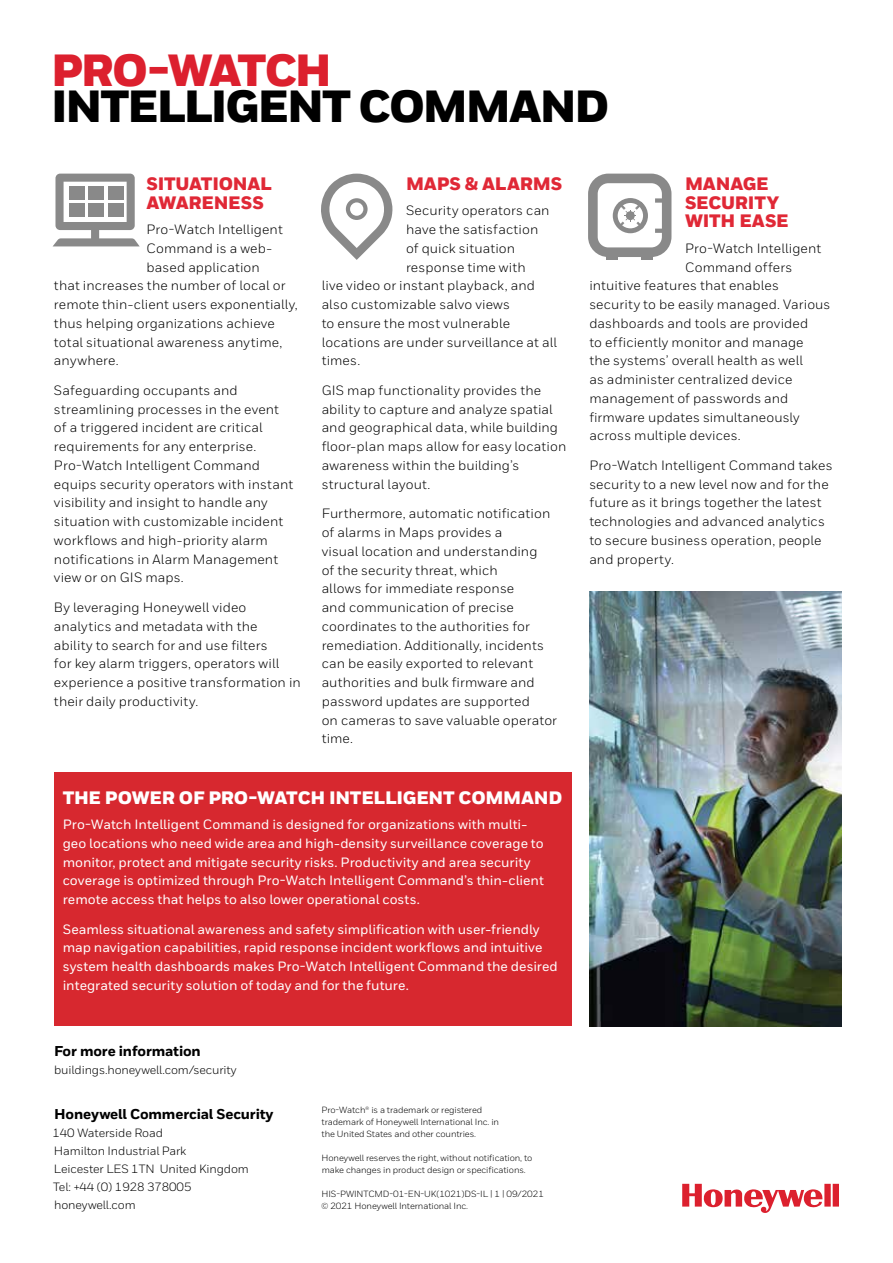
<style>
.page{position:relative;width:893px;height:1263px;background:#fff}
.page>*{position:absolute;margin:0;border:0;box-sizing:border-box;transform-origin:0 0}
.t1{font:900 45px "Honeywell Sans";letter-spacing:-.045em;color:#000}
.t2{font:900 45px "Honeywell Sans";letter-spacing:-.05em;color:#dc202e}
.t3{font:900 18px/18.8px "Honeywell Sans";letter-spacing:-.01em;color:#e02836}
.t4{font:900 18px "Honeywell Sans";letter-spacing:-.015em;color:#fff}
.t5{font:800 14.25px "Honeywell Sans";letter-spacing:-.01em;color:#000}
.t6{font:13.5px/18.8px "Honeywell Sans";letter-spacing:.01em;color:#000}
.t7{font:500 13.5px/18.8px "Honeywell Sans";color:#fff}
.t8{font:12px/18px "Honeywell Sans";letter-spacing:-.01em;color:#000}
.t9{font:9px/12px "Honeywell Sans";letter-spacing:-.01em;color:#000}
</style>
<div class="page">
<svg style="left:682px;top:1184px;width:157px;height:29px"></svg>
<img style="left:589px;top:591px;width:253px;height:436px">
<svg style="left:321px;top:174px;width:71px;height:86px"></svg>
<div style="left:606px;top:255px;width:12px;height:5px;background:#898989"></div>
<div style="left:641px;top:255px;width:12px;height:5px;background:#898989"></div>
<svg style="left:588px;top:174px;width:83px;height:83px"></svg>
<svg style="left:53px;top:174px;width:87px;height:72px"></svg>
<div style="left:69px;top:186px;width:15px;height:14px;background:#898989"></div>
<div style="left:88px;top:186px;width:16px;height:14px;background:#898989"></div>
<div style="left:108px;top:186px;width:16px;height:14px;background:#898989"></div>
<div style="left:69px;top:203px;width:15px;height:14px;background:#898989"></div>
<div style="left:88px;top:203px;width:16px;height:14px;background:#898989"></div>
<div style="left:108px;top:203px;width:16px;height:14px;background:#898989"></div>
<div style="left:54px;top:772px;width:517px;height:253px;background:#d7282f"></div>
<h1 class="t2" style="left:51px;top:42px;width:283px">PRO-WATCH</h1>
<h1 class="t1" style="left:51px;top:78px;width:560px">INTELLIGENT COMMAND</h1>
<h2 class="t3" style="left:146px;top:175px;width:127px">SITUATIONAL<br>AWARENESS</h2>
<p class="t6" style="left:146px;top:220px;width:138px">Pro-Watch Intelligent</p>
<p class="t6" style="left:146px;top:239px;width:127px">Command is a web-</p>
<p class="t6" style="left:146px;top:258px;width:115px">based application</p>
<p class="t6" style="left:54px;top:276px;width:233px">that increases the number of local or</p>
<p class="t6" style="left:54px;top:295px;width:245px">remote thin-client users exponentially,</p>
<p class="t6" style="left:54px;top:314px;width:222px">thus helping organizations achieve</p>
<p class="t6" style="left:54px;top:333px;width:230px">total situational awareness anytime,</p>
<p class="t6" style="left:54px;top:351px;width:66px">anywhere.</p>
<p class="t6" style="left:54px;top:381px;width:241px">Safeguarding occupants and streamlining processes in the event of a triggered incident are critical requirements for any enterprise.<br>Pro-Watch Intelligent Command equips security operators with instant visibility and insight to handle any situation with customizable incident workflows and high-priority alarm notifications in Alarm Management view or on GIS maps.</p>
<p class="t6" style="left:54px;top:598px;width:248px">By leveraging Honeywell video analytics and metadata with the<br>ability to search for and use filters<br>for key alarm triggers, operators will experience a positive transformation in their daily productivity.</p>
<h2 class="t3" style="left:406px;top:175px;width:158px">MAPS &amp; ALARMS</h2>
<p class="t6" style="left:406px;top:201px;width:145px">Security operators can</p>
<p class="t6" style="left:406px;top:220px;width:134px">have the satisfaction</p>
<p class="t6" style="left:406px;top:239px;width:111px">of quick situation</p>
<p class="t6" style="left:406px;top:258px;width:121px">response time with</p>
<p class="t6" style="left:322px;top:276px;width:215px">live video or instant playback, and</p>
<p class="t6" style="left:322px;top:295px;width:190px">also customizable salvo views</p>
<p class="t6" style="left:322px;top:314px;width:190px">to ensure the most vulnerable</p>
<p class="t6" style="left:322px;top:333px;width:237px">locations are under surveillance at all</p>
<p class="t6" style="left:322px;top:351px;width:40px">times.</p>
<p class="t6" style="left:322px;top:381px;width:246px">GIS map functionality provides the ability to capture and analyze spatial and geographical data, while building floor-plan maps allow for easy location awareness within the building’s structural layout.</p>
<p class="t6" style="left:322px;top:504px;width:237px">Furthermore, automatic notification of alarms in Maps provides a<br>visual location and understanding<br>of the security threat, which<br>allows for immediate response<br>and communication of precise coordinates to the authorities for remediation. Additionally, incidents can be easily exported to relevant authorities and bulk firmware and password updates are supported<br>on cameras to save valuable operator time.</p>
<h2 class="t4" style="left:63px;top:786px;width:501px">THE POWER OF PRO-WATCH INTELLIGENT COMMAND</h2>
<p class="t7" style="left:63px;top:815px;width:483px">Pro-Watch Intelligent Command is designed for organizations with multi&shy;geo locations who need wide area and high-density surveillance coverage to monitor, protect and mitigate security risks. Productivity and area security coverage is optimized through Pro-Watch Intelligent Command’s thin-client remote access that helps to also lower operational costs.</p>
<p class="t7" style="left:63px;top:920px;width:497px">Seamless situational awareness and safety simplification with user-friendly map navigation capabilities, rapid response incident workflows and intuitive system health dashboards makes Pro-Watch Intelligent Command the desired integrated security solution of today and for the future.</p>
<p class="t5" style="left:54px;top:1042px;width:148px">For more information</p>
<p class="t8" style="left:54px;top:1061px;width:184px">buildings.honeywell.com/security</p>
<p class="t5" style="left:54px;top:1105px;width:221px">Honeywell Commercial Security</p>
<p class="t8" style="left:53px;top:1124px;width:198px">140 Waterside Road<br>Hamilton Industrial Park<br>Leicester LES 1TN United Kingdom<br>Tel: +44 (0) 1928 378005 honeywell.com</p>
<p class="t9" style="left:322px;top:1104px;width:179px">Pro-Watch® is a trademark or registered trademark of Honeywell International Inc. in the United States and other countries.</p>
<p class="t9" style="left:322px;top:1152px;width:212px">Honeywell reserves the right, without notification, to make changes in product design or specifications.</p>
<p class="t9" style="left:321px;top:1188px;width:224px">HIS-PWINTCMD-01-EN-UK(1021)DS-IL | 1 | 09/2021 © 2021 Honeywell International Inc.</p>
<h2 class="t3" style="left:685px;top:175px;width:105px">MANAGE<br>SECURITY<br>WITH EASE</h2>
<p class="t6" style="left:685px;top:239px;width:138px">Pro-Watch Intelligent</p>
<p class="t6" style="left:685px;top:258px;width:109px">Command offers</p>
<p class="t6" style="left:589px;top:276px;width:191px">intuitive features that enables</p>
<p class="t6" style="left:589px;top:295px;width:243px">security to be easily managed. Various</p>
<p class="t6" style="left:589px;top:314px;width:220px">dashboards and tools are provided</p>
<p class="t6" style="left:589px;top:333px;width:216px">to efficiently monitor and manage</p>
<p class="t6" style="left:589px;top:351px;width:215px">the systems’ overall health as well</p>
<p class="t6" style="left:589px;top:370px;width:205px">as administer centralized device</p>
<p class="t6" style="left:589px;top:389px;width:201px">management of passwords and</p>
<p class="t6" style="left:589px;top:408px;width:212px">firmware updates simultaneously</p>
<p class="t6" style="left:589px;top:426px;width:153px">across multiple devices.</p>
<p class="t6" style="left:589px;top:456px;width:245px">Pro-Watch Intelligent Command takes security to a new level now and for the future as it brings together the latest technologies and advanced analytics to secure business operation, people and property.</p>
</div>
